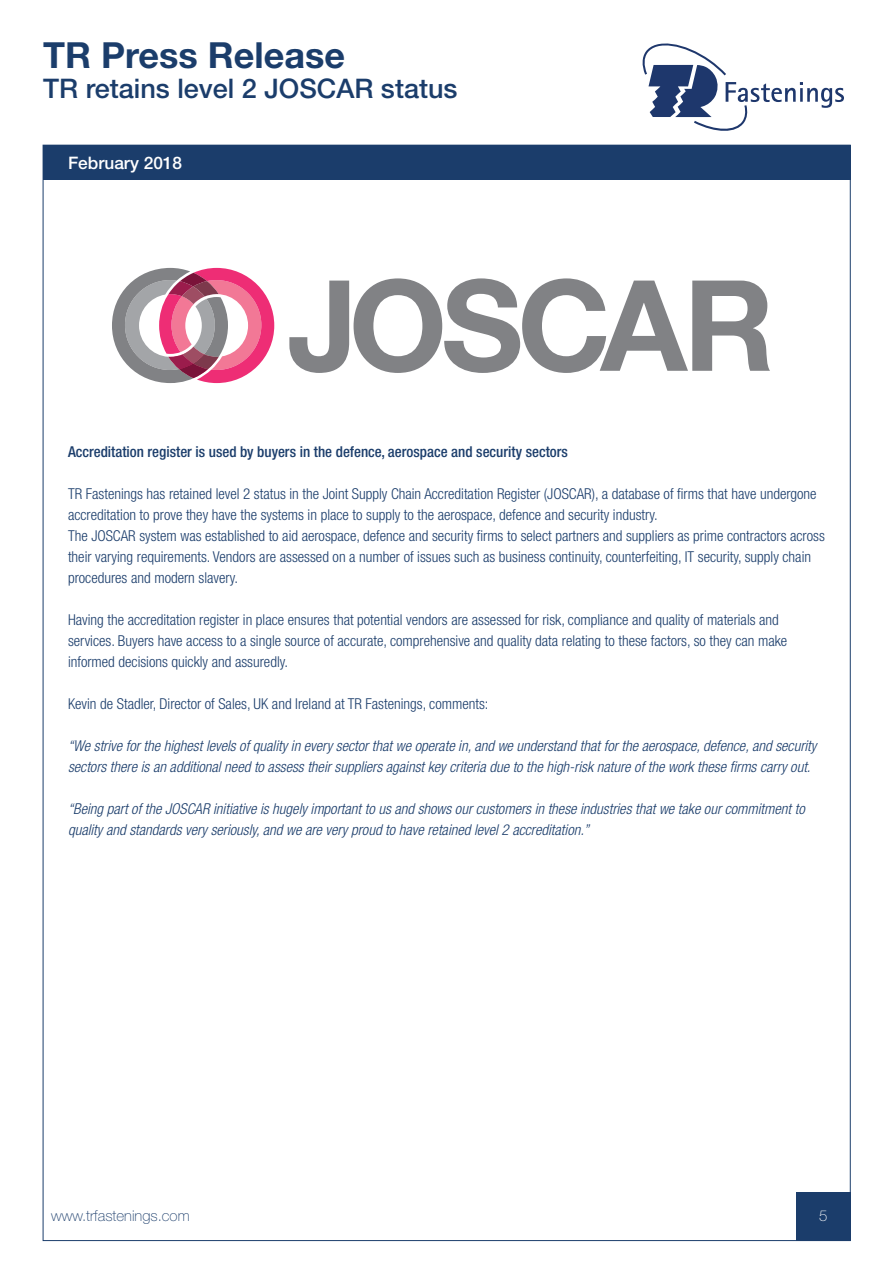
<style>
.page{position:relative;width:893px;height:1263px;background:#fff}
.page>*{position:absolute;margin:0;border:0;box-sizing:border-box;transform-origin:0 0}
.t1{font:700 36px "Helvetica Neue LT Std";color:#1b3d6b}
.t2{font:500 27px "Helvetica Neue LT Std";color:#1b3d6b}
.t3{font:500 17.25px "Helvetica Neue LT Std";color:#fff}
.t4{font:300 condensed 15px/21px "Helvetica Neue LT Std";color:#1b3d6b}
.t5{font:italic 300 condensed 15px/21px "Helvetica Neue LT Std";color:#1b3d6b}
.t6{font:500 condensed 15px "Helvetica Neue LT Std";color:#1b3d6b}
.t7{font:100 15px "Helvetica Neue LT Std";color:#1b3d6b}
.t8{font:100 15px "Helvetica Neue LT Std";color:#fff}
</style>
<div class="page">
<div style="left:796px;top:1192px;width:55px;height:49px;background:#1b3d6b"></div>
<div style="left:43px;top:145px;width:807px;height:35px;background:#1b3d6b"></div>
<svg style="left:642px;top:43px;width:202px;height:88px"></svg>
<svg style="left:289px;top:278px;width:481px;height:95px"></svg>
<svg style="left:112px;top:268px;width:162px;height:115px"></svg>
<h1 class="t1" style="left:43px;top:33px;width:303px">TR Press Release</h1>
<h2 class="t2" style="left:43px;top:73px;width:416px">TR retains level 2 JOSCAR status</h2>
<p class="t3" style="left:68px;top:152px;width:116px">February 2018</p>
<p class="t6" style="left:68px;top:443px;width:501px">Accreditation register is used by buyers in the defence, aerospace and security sectors</p>
<p class="t4" style="left:68px;top:483px;width:758px">TR Fastenings has retained level 2 status in the Joint Supply Chain Accreditation Register (JOSCAR), a database of firms that have undergone accreditation to prove they have the systems in place to supply to the aerospace, defence and security industry.<br>The JOSCAR system was established to aid aerospace, defence and security firms to select partners and suppliers as prime contractors across their varying requirements. Vendors are assessed on a number of issues such as business continuity, counterfeiting, IT security, supply chain procedures and modern slavery.</p>
<p class="t4" style="left:68px;top:609px;width:721px">Having the accreditation register in place ensures that potential vendors are assessed for risk, compliance and quality of materials and services. Buyers have access to a single source of accurate, comprehensive and quality data relating to these factors, so they can make informed decisions quickly and assuredly.</p>
<p class="t4" style="left:68px;top:693px;width:422px">Kevin de Stadler, Director of Sales, UK and Ireland at TR Fastenings, comments:</p>
<p class="t5" style="left:68px;top:736px;width:750px">“We strive for the highest levels of quality in every sector that we operate in, and we understand that for the aerospace, defence, and security sectors there is an additional need to assess their suppliers against key criteria due to the high-risk nature of the work these firms carry out.</p>
<p class="t5" style="left:68px;top:799px;width:738px">“Being part of the JOSCAR initiative is hugely important to us and shows our customers in these industries that we take our commitment to quality and standards very seriously, and we are very proud to have retained level 2 accreditation.”</p>
<p class="t7" style="left:51px;top:1207px;width:140px">www.trfastenings.com</p>
<p class="t8" style="left:819px;top:1207px;width:10px">5</p>
</div>
